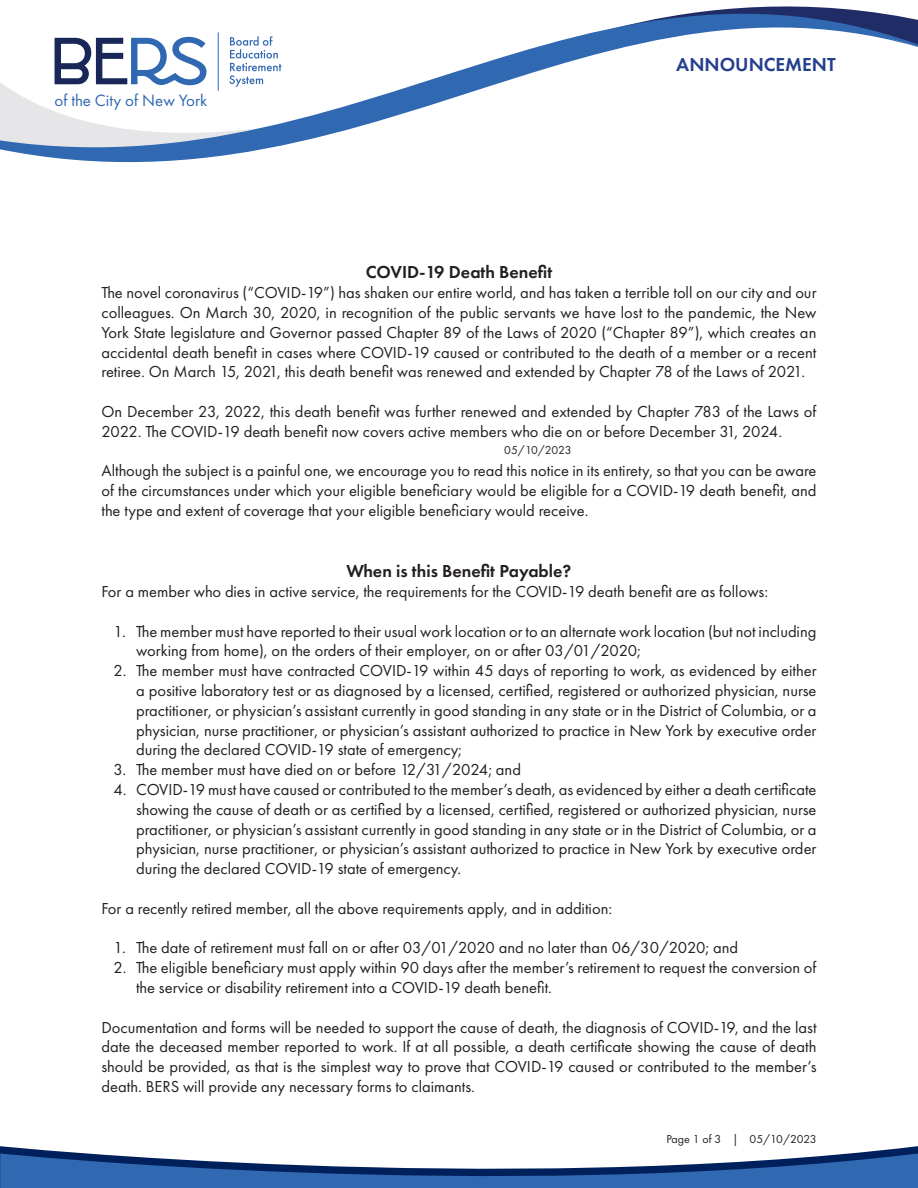
<style>
.page{position:relative;width:918px;height:1188px;background:#fff}
.page>*{position:absolute;margin:0;border:0;box-sizing:border-box;transform-origin:0 0}
.t1{font:600 19.5px "Futura PT";color:#253f8e}
.t2{font:600 18px "Futura PT";color:#231f20}
.t3{font:16.95px "Futura PT";color:#3068b2}
.t4{font:16.5px/19.8px "Futura PT";color:#231f20;text-align:justify}
.t5{font:12px "Futura PT";letter-spacing:-.01em;color:#231f20}
</style>
<div class="page">
<svg style="left:0;top:6px;width:918px;height:157px"></svg>
<svg style="left:509px;top:27px;width:409px;height:136px"></svg>
<svg style="left:0;top:1146px;width:918px;height:42px"></svg>
<p class="t3" style="left:55px;top:90px;width:154px">of the City of New York</p>
<p class="t1" style="left:676px;top:52px;width:161px">ANNOUNCEMENT</p>
<p class="t2" style="left:366px;top:261px;width:188px">COVID-19 Death Benefit</p>
<p class="t4" style="left:102px;top:283px;width:717px">The novel coronavirus (“COVID-19”) has shaken our entire world, and has taken a terrible toll on our city and our colleagues. On March 30, 2020, in recognition of the public servants we have lost to the pandemic, the New York State legislature and Governor passed Chapter 89 of the Laws of 2020 (“Chapter 89”), which creates an accidental death benefit in cases where COVID-19 caused or contributed to the death of a member or a recent retiree. On March 15, 2021, this death benefit was renewed and extended by Chapter 78 of the Laws of 2021.</p>
<p class="t4" style="left:102px;top:401px;width:716px">On December 23, 2022, this death benefit was further renewed and extended by Chapter 783 of the Laws of<br>2022. The COVID-19 death benefit now covers active members who die on or before December 31, 2024.</p>
<p class="t4" style="left:102px;top:461px;width:717px">Although the subject is a painful one, we encourage you to read this notice in its entirety, so that you can be aware of the circumstances under which your eligible beneficiary would be eligible for a COVID-19 death benefit, and the type and extent of coverage that your eligible beneficiary would receive.</p>
<p class="t5" style="left:504px;top:443px;width:69px">05/10/2023</p>
<p class="t2" style="left:347px;top:560px;width:226px">When is this Benefit Payable?</p>
<p class="t4" style="left:102px;top:581px;width:668px">For a member who dies in active service, the requirements for the COVID-19 death benefit are as follows:</p>
<p class="t4" style="left:136px;top:621px;width:682px;text-indent:-23px">1. The member must have reported to their usual work location or to an alternate work location (but not including working from home), on the orders of their employer, on or after 03/01/2020;</p>
<p class="t4" style="left:136px;top:661px;width:682px;text-indent:-23px">2. The member must have contracted COVID-19 within 45 days of reporting to work, as evidenced by either a positive laboratory test or as diagnosed by a licensed, certified, registered or authorized physician, nurse practitioner, or physician’s assistant currently in good standing in any state or in the District of Columbia, or a physician, nurse practitioner, or physician’s assistant authorized to practice in New York by executive order during the declared COVID-19 state of emergency;</p>
<p class="t4" style="left:114px;top:760px;width:409px">3. The member must have died on or before 12/31/2024; and</p>
<p class="t4" style="left:136px;top:779px;width:682px;text-indent:-23px">4. COVID-19 must have caused or contributed to the member’s death, as evidenced by either a death certificate showing the cause of death or as certified by a licensed, certified, registered or authorized physician, nurse practitioner, or physician’s assistant currently in good standing in any state or in the District of Columbia, or a physician, nurse practitioner, or physician’s assistant authorized to practice in New York by executive order during the declared COVID-19 state of emergency.</p>
<p class="t4" style="left:102px;top:898px;width:512px">For a recently retired member, all the above requirements apply, and in addition:</p>
<p class="t4" style="left:114px;top:938px;width:626px">1. The date of retirement must fall on or after 03/01/2020 and no later than 06/30/2020; and</p>
<p class="t4" style="left:136px;top:958px;width:682px;text-indent:-23px">2. The eligible beneficiary must apply within 90 days after the member’s retirement to request the conversion of the service or disability retirement into a COVID-19 death benefit.</p>
<p class="t4" style="left:102px;top:1017px;width:717px">Documentation and forms will be needed to support the cause of death, the diagnosis of COVID-19, and the last date the deceased member reported to work. If at all possible, a death certificate showing the cause of death should be provided, as that is the simplest way to prove that COVID-19 caused or contributed to the member’s death. BERS will provide any necessary forms to claimants.</p>
<p class="t5" style="left:666px;top:1132px;width:152px">Page 1 of 3 | 05/10/2023</p>
</div>
